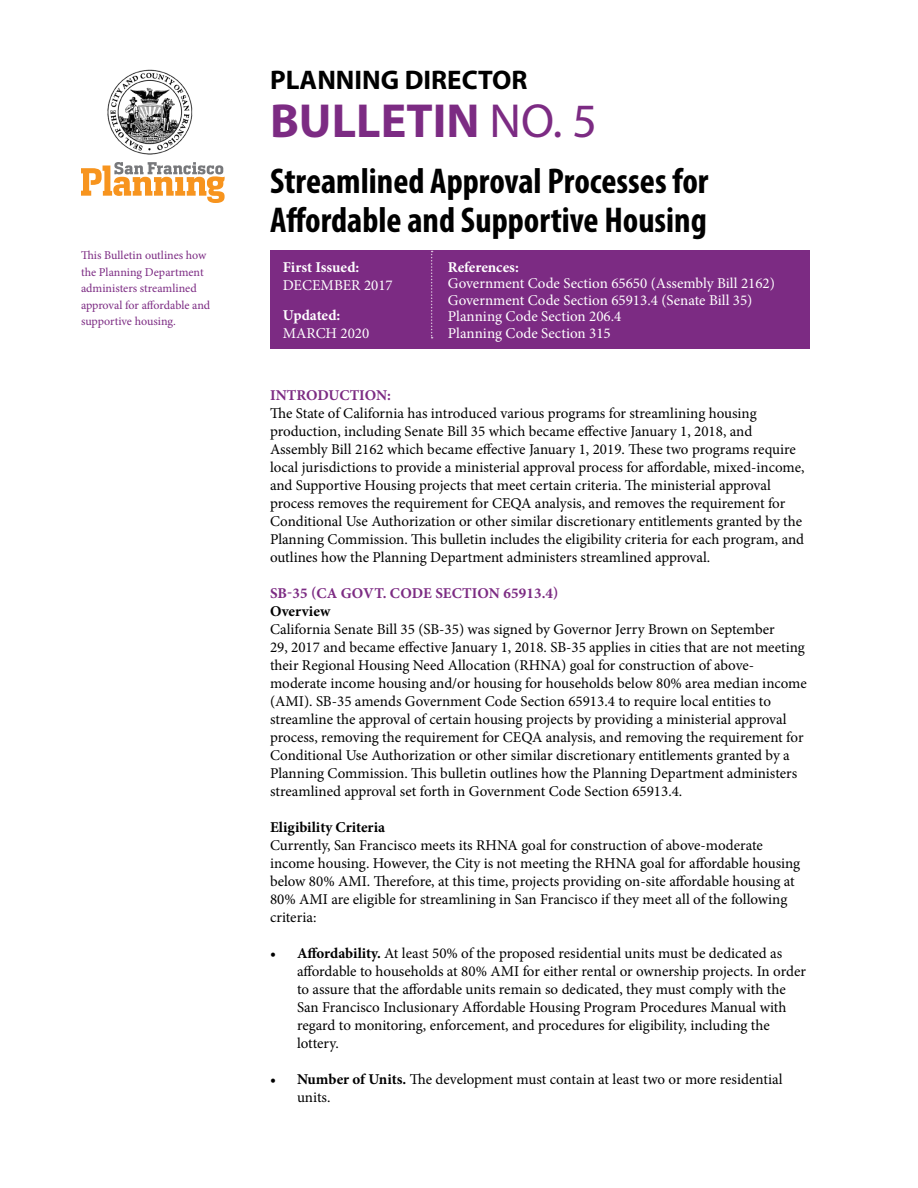
<style>
.page{position:relative;width:918px;height:1188px;background:#fff}
.page>*{position:absolute;margin:0;border:0;box-sizing:border-box;transform-origin:0 0}
.t1{font:700 48px "Myriad Pro";color:#7c2b83}
.t2{font:700 condensed 36px/39px "Myriad Pro";color:#000}
.t3{font:700 27px "Myriad Pro";color:#000}
.t4{font:15px/18px "Minion Pro";color:#000}
.t5{font:15px/16.5px "Minion Pro";color:#fff}
.t6{font:700 15px "Minion Pro";color:#7c2b83}
.t7{font:700 15px "Minion Pro";letter-spacing:-.005em;color:#fff}
.t8{font:700 15px "Minion Pro";color:#000}
.t9{font:12px/16.5px "Minion Pro";letter-spacing:-.005em;color:#7c2b83}
.s1{font-weight:400}
.s2{font-weight:700}
</style>
<div class="page">
<div style="left:270px;top:250px;width:540px;height:98px;background:#7c2b83"></div>
<svg style="left:431px;top:251px;width:2px;height:87px"></svg>
<svg style="left:81px;top:162px;width:144px;height:41px"></svg>
<img style="left:107px;top:69px;width:86px;height:86px">
<h3 class="t3" style="left:270px;top:63px;width:259px">PLANNING DIRECTOR</h3>
<h1 class="t1" style="left:270px;top:90px;width:329px">BULLETIN <span class="s1">NO. 5</span></h1>
<h2 class="t2" style="left:270px;top:160px;width:440px">Streamlined Approval Processes for<br>Affordable and Supportive Housing</h2>
<p class="t9" style="left:81px;top:247px;width:131px">This Bulletin outlines how the Planning Department administers streamlined approval for affordable and supportive housing.</p>
<p class="t7" style="left:448px;top:256px;width:72px">References:</p>
<p class="t7" style="left:283px;top:256px;width:78px">First Issued:</p>
<p class="t5" style="left:283px;top:277px;width:112px">DECEMBER 2017</p>
<p class="t7" style="left:283px;top:304px;width:59px">Updated:</p>
<p class="t5" style="left:283px;top:325px;width:88px">MARCH 2020</p>
<p class="t5" style="left:448px;top:275px;width:329px">Government Code Section 65650 (Assembly Bill 2162)<br>Government Code Section 65913.4 (Senate Bill 35)<br>Planning Code Section 206.4<br>Planning Code Section 315</p>
<p class="t6" style="left:270px;top:384px;width:123px">INTRODUCTION:</p>
<p class="t4" style="left:270px;top:404px;width:536px">The State of California has introduced various programs for streamlining housing production, including Senate Bill 35 which became effective January 1, 2018, and Assembly Bill 2162 which became effective January 1, 2019. These two programs require local jurisdictions to provide a ministerial approval process for affordable, mixed-income, and Supportive Housing projects that meet certain criteria. The ministerial approval process removes the requirement for CEQA analysis, and removes the requirement for Conditional Use Authorization or other similar discretionary entitlements granted by the Planning Commission. This bulletin includes the eligibility criteria for each program, and outlines how the Planning Department administers streamlined approval.</p>
<p class="t6" style="left:270px;top:582px;width:290px">SB-35 (CA GOVT. CODE SECTION 65913.4)</p>
<p class="t8" style="left:270px;top:600px;width:62px">Overview</p>
<p class="t4" style="left:270px;top:620px;width:538px">California Senate Bill 35 (SB-35) was signed by Governor Jerry Brown on September<br>29, 2017 and became effective January 1, 2018. SB-35 applies in cities that are not meeting their Regional Housing Need Allocation (RHNA) goal for construction of above&shy;moderate income housing and/or housing for households below 80% area median income (AMI). SB-35 amends Government Code Section 65913.4 to require local entities to streamline the approval of certain housing projects by providing a ministerial approval process, removing the requirement for CEQA analysis, and removing the requirement for Conditional Use Authorization or other similar discretionary entitlements granted by a Planning Commission. This bulletin outlines how the Planning Department administers streamlined approval set forth in Government Code Section 65913.4.</p>
<p class="t8" style="left:270px;top:816px;width:117px">Eligibility Criteria</p>
<p class="t4" style="left:270px;top:836px;width:532px">Currently, San Francisco meets its RHNA goal for construction of above-moderate income housing. However, the City is not meeting the RHNA goal for affordable housing below 80% AMI. Therefore, at this time, projects providing on-site affordable housing at 80% AMI are eligible for streamlining in San Francisco if they meet all of the following criteria:</p>
<p class="t4" style="left:297px;top:944px;width:510px;text-indent:-27px"><span class="s2">• Affordability.</span> At least 50% of the proposed residential units must be dedicated as affordable to households at 80% AMI for either rental or ownership projects. In order to assure that the affordable units remain so dedicated, they must comply with the San Francisco Inclusionary Affordable Housing Program Procedures Manual with regard to monitoring, enforcement, and procedures for eligibility, including the lottery.</p>
<p class="t4" style="left:297px;top:1070px;width:487px;text-indent:-27px"><span class="s2">• Number of Units.</span> The development must contain at least two or more residential units.</p>
</div>
